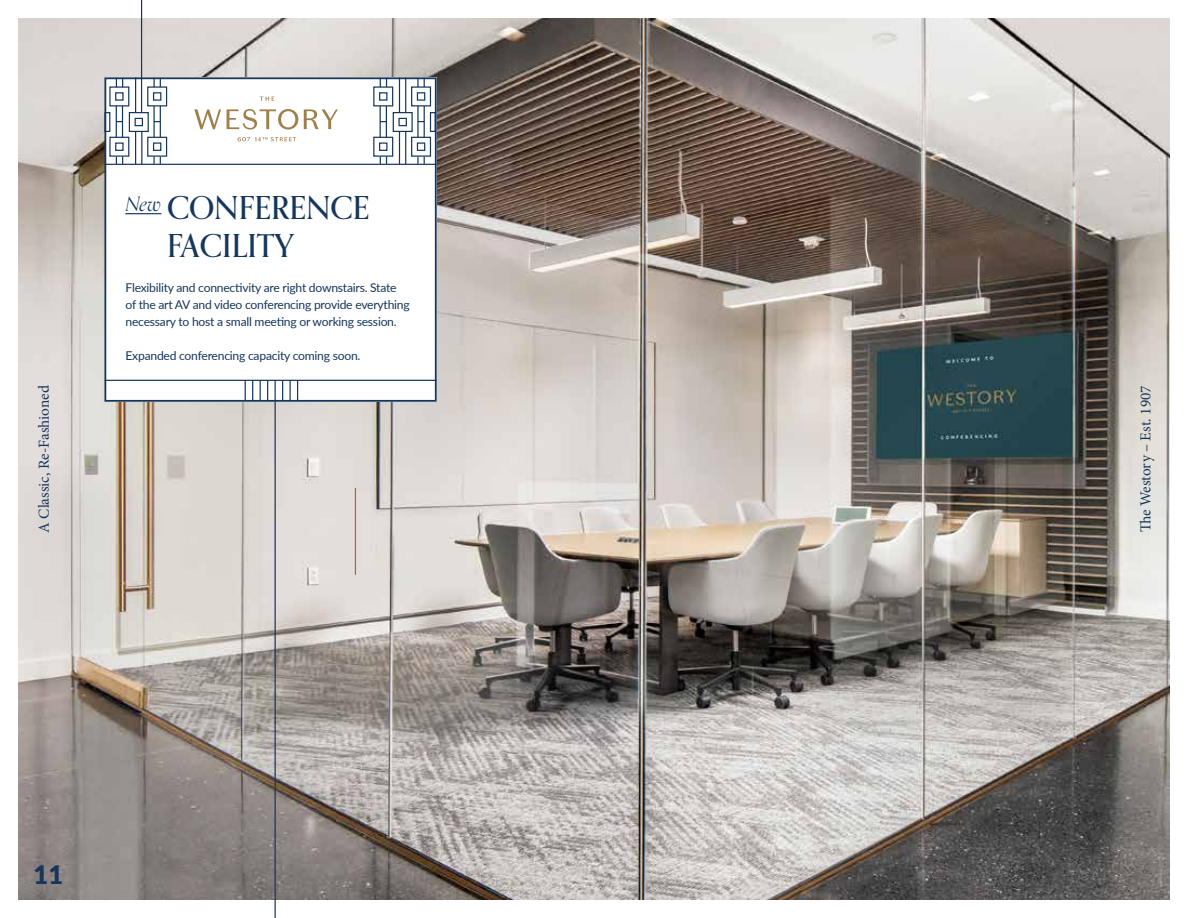
<style>
.page{position:relative;width:1188px;height:918px;background:#fff}
.page>*{position:absolute;margin:0;border:0;box-sizing:border-box;transform-origin:0 0}
.t1{font:500 31.65px/38px "Orpheus Pro";color:#16365b}
.t2{font:900 25.5px "Lato";color:#16365b}
.t3{font:15.3px "Minion Pro";color:#16365b}
.t4{font:12.15px/17px "Lato";letter-spacing:-.02em;color:#16365b}
</style>
<div class="page">
<img style="left:18px;top:18px;width:1152px;height:882px">
<hr style="left:355px;top:488px;width:1px;height:87px;background:#cb5828">
<div style="left:105px;top:78px;width:331px;height:324px;background:#fff"></div>
<hr style="left:105px;top:164px;width:331px;height:1px;background:#16365b">
<hr style="left:105px;top:380px;width:331px;height:1px;background:#16365b">
<div style="left:104px;top:77px;width:333px;height:325px;border:2px solid #16365b"></div>
<svg style="left:282px;top:381px;width:1px;height:19px"></svg>
<svg style="left:260px;top:381px;width:1px;height:19px"></svg>
<svg style="left:290px;top:381px;width:1px;height:19px"></svg>
<svg style="left:267px;top:381px;width:1px;height:19px"></svg>
<svg style="left:245px;top:381px;width:1px;height:19px"></svg>
<svg style="left:297px;top:381px;width:1px;height:19px"></svg>
<hr style="left:275px;top:380px;width:1px;height:538px;background:#16365b">
<svg style="left:252px;top:381px;width:1px;height:19px"></svg>
<svg style="left:194px;top:97px;width:144px;height:44px"></svg>
<hr style="left:125px;top:213px;width:36px;height:1px;background:#16365b">
<div style="left:393px;top:112px;width:20px;height:20px;border:1px solid #16365b"></div>
<div style="left:129px;top:112px;width:20px;height:20px;border:1px solid #16365b"></div>
<div style="left:104px;top:112px;width:6px;height:20px;border:1px solid #16365b"></div>
<div style="left:430px;top:112px;width:6px;height:20px;border:1px solid #16365b"></div>
<div style="left:411px;top:86px;width:20px;height:20px;border:1px solid #16365b"></div>
<div style="left:147px;top:86px;width:20px;height:20px;border:1px solid #16365b"></div>
<div style="left:373px;top:86px;width:20px;height:20px;border:1px solid #16365b"></div>
<div style="left:109px;top:86px;width:20px;height:20px;border:1px solid #16365b"></div>
<div style="left:411px;top:137px;width:20px;height:20px;border:1px solid #16365b"></div>
<div style="left:147px;top:137px;width:20px;height:20px;border:1px solid #16365b"></div>
<div style="left:373px;top:137px;width:20px;height:20px;border:1px solid #16365b"></div>
<div style="left:109px;top:137px;width:20px;height:20px;border:1px solid #16365b"></div>
<div style="left:398px;top:118px;width:9px;height:8px;border:1px solid #16365b"></div>
<div style="left:135px;top:118px;width:8px;height:8px;border:1px solid #16365b"></div>
<div style="left:417px;top:92px;width:8px;height:9px;border:1px solid #16365b"></div>
<div style="left:153px;top:92px;width:8px;height:9px;border:1px solid #16365b"></div>
<div style="left:379px;top:92px;width:8px;height:9px;border:1px solid #16365b"></div>
<div style="left:115px;top:92px;width:9px;height:9px;border:1px solid #16365b"></div>
<div style="left:417px;top:142px;width:8px;height:9px;border:1px solid #16365b"></div>
<div style="left:153px;top:142px;width:8px;height:9px;border:1px solid #16365b"></div>
<div style="left:379px;top:142px;width:8px;height:9px;border:1px solid #16365b"></div>
<div style="left:115px;top:142px;width:9px;height:9px;border:1px solid #16365b"></div>
<hr style="left:399px;top:78px;width:1px;height:35px;background:#16365b">
<hr style="left:135px;top:78px;width:1px;height:35px;background:#16365b">
<hr style="left:417px;top:106px;width:2px;height:31px;background:#16365b">
<hr style="left:153px;top:106px;width:2px;height:31px;background:#16365b">
<hr style="left:380px;top:106px;width:1px;height:31px;background:#16365b">
<hr style="left:116px;top:106px;width:1px;height:31px;background:#16365b">
<hr style="left:399px;top:131px;width:1px;height:33px;background:#16365b">
<hr style="left:135px;top:131px;width:1px;height:33px;background:#16365b">
<hr style="left:405px;top:78px;width:1px;height:35px;background:#16365b">
<hr style="left:141px;top:0;width:1px;height:113px;background:#16365b">
<hr style="left:424px;top:106px;width:1px;height:31px;background:#16365b">
<hr style="left:160px;top:106px;width:1px;height:31px;background:#16365b">
<svg style="left:417px;top:157px;width:8px;height:7px"></svg>
<svg style="left:153px;top:157px;width:8px;height:7px"></svg>
<svg style="left:417px;top:78px;width:8px;height:9px"></svg>
<svg style="left:153px;top:78px;width:8px;height:9px"></svg>
<svg style="left:380px;top:157px;width:7px;height:7px"></svg>
<svg style="left:116px;top:157px;width:7px;height:7px"></svg>
<svg style="left:380px;top:78px;width:7px;height:9px"></svg>
<svg style="left:116px;top:78px;width:7px;height:9px"></svg>
<hr style="left:386px;top:106px;width:1px;height:31px;background:#16365b">
<hr style="left:122px;top:106px;width:1px;height:31px;background:#16365b">
<hr style="left:405px;top:131px;width:1px;height:33px;background:#16365b">
<hr style="left:141px;top:131px;width:1px;height:33px;background:#16365b">
<p class="t3" style="left:34px;top:533px;width:149px;rotate:-90deg">A Classic, Re-Fashioned</p>
<h1 class="t1" style="left:167px;top:188px;width:204px;text-indent:-41px"><sup>New</sup> CONFERENCE<br>FACILITY</h1>
<p class="t4" style="left:126px;top:278px;width:286px">Flexibility and connectivity are right downstairs. State of the art AV and video conferencing provide everything necessary to host a small meeting or working session.</p>
<p class="t4" style="left:126px;top:346px;width:236px">Expanded conferencing capacity coming soon.</p>
<h2 class="t2" style="left:34px;top:856px;width:31px">11</h2>
<p class="t3" style="left:1135px;top:532px;width:148px;rotate:-90deg">The Westory – Est. 1907</p>
</div>
